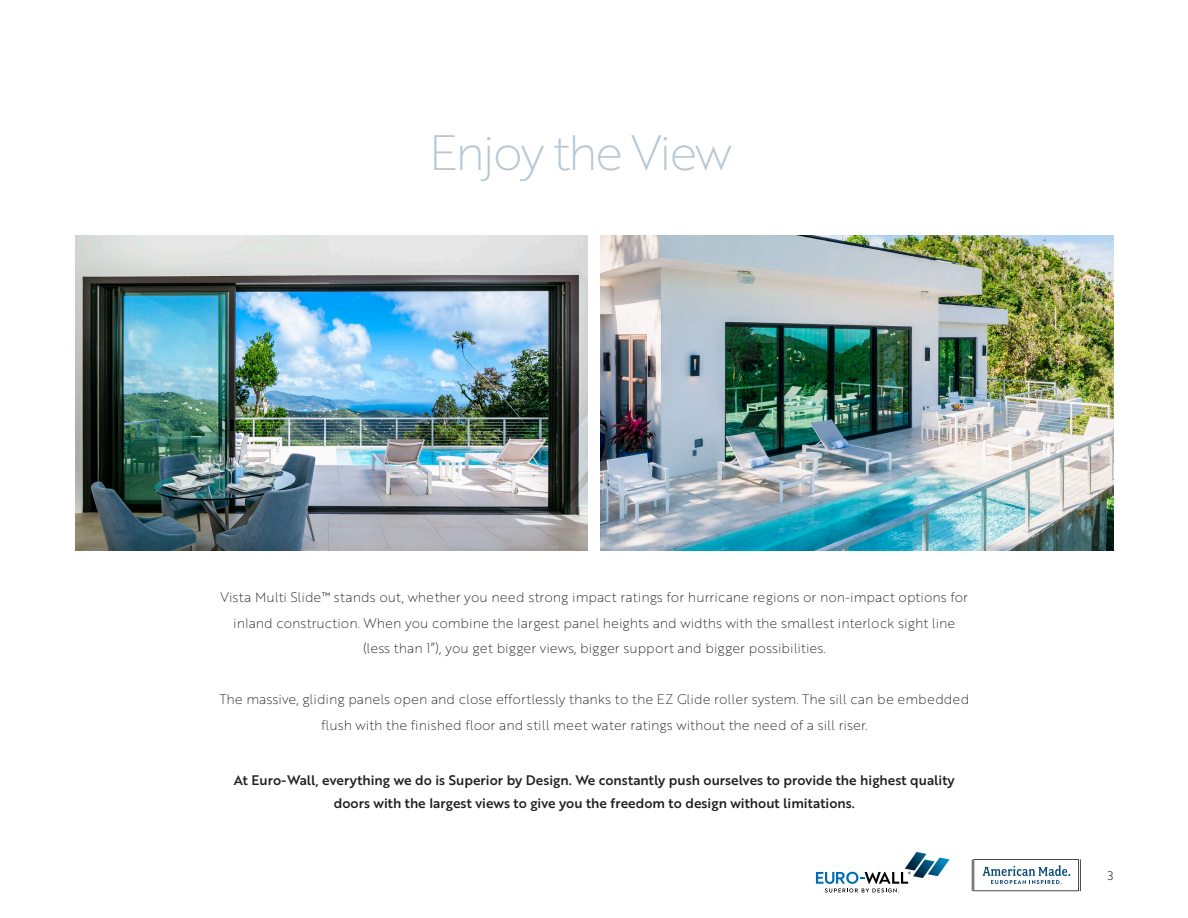
<style>
.page{position:relative;width:1188px;height:918px;background:#fff}
.page>*{position:absolute;margin:0;border:0;box-sizing:border-box;transform-origin:0 0}
.t1{font:48.3px "Brother 1816 Thin";letter-spacing:-.05em;color:#b6c8d3}
.t2{font:13.5px/25.5px "Brother 1816 Thin";color:#231f20;text-align:center}
.t3{font:13.5px/22.5px "Brother 1816 Medium";color:#231f20;text-align:center}
.t4{font:12px "Brother 1816 Light";color:#231f20}
</style>
<div class="page">
<img style="left:75px;top:235px;width:513px;height:315px">
<img style="left:601px;top:235px;width:513px;height:315px">
<svg style="left:816px;top:852px;width:133px;height:41px"></svg>
<svg style="left:972px;top:859px;width:109px;height:32px"></svg>
<p class="t1" style="left:429px;top:118px;width:304px">Enjoy the View</p>
<p class="t2" style="left:221px;top:584px;width:749px">Vista Multi Slide™ stands out, whether you need strong impact ratings for hurricane regions or non-impact options for inland construction. When you combine the largest panel heights and widths with the smallest interlock sight line (less than 1”), you get bigger views, bigger support and bigger possibilities.</p>
<p class="t2" style="left:219px;top:686px;width:751px">The massive, gliding panels open and close effortlessly thanks to the EZ Glide roller system. The sill can be embedded flush with the finished floor and still meet water ratings without the need of a sill riser.</p>
<p class="t3" style="left:234px;top:769px;width:722px">At Euro-Wall, everything we do is Superior by Design. We constantly push ourselves to provide the highest quality doors with the largest views to give you the freedom to design without limitations.</p>
<p class="t4" style="left:1108px;top:866px;width:7px">3</p>
</div>
